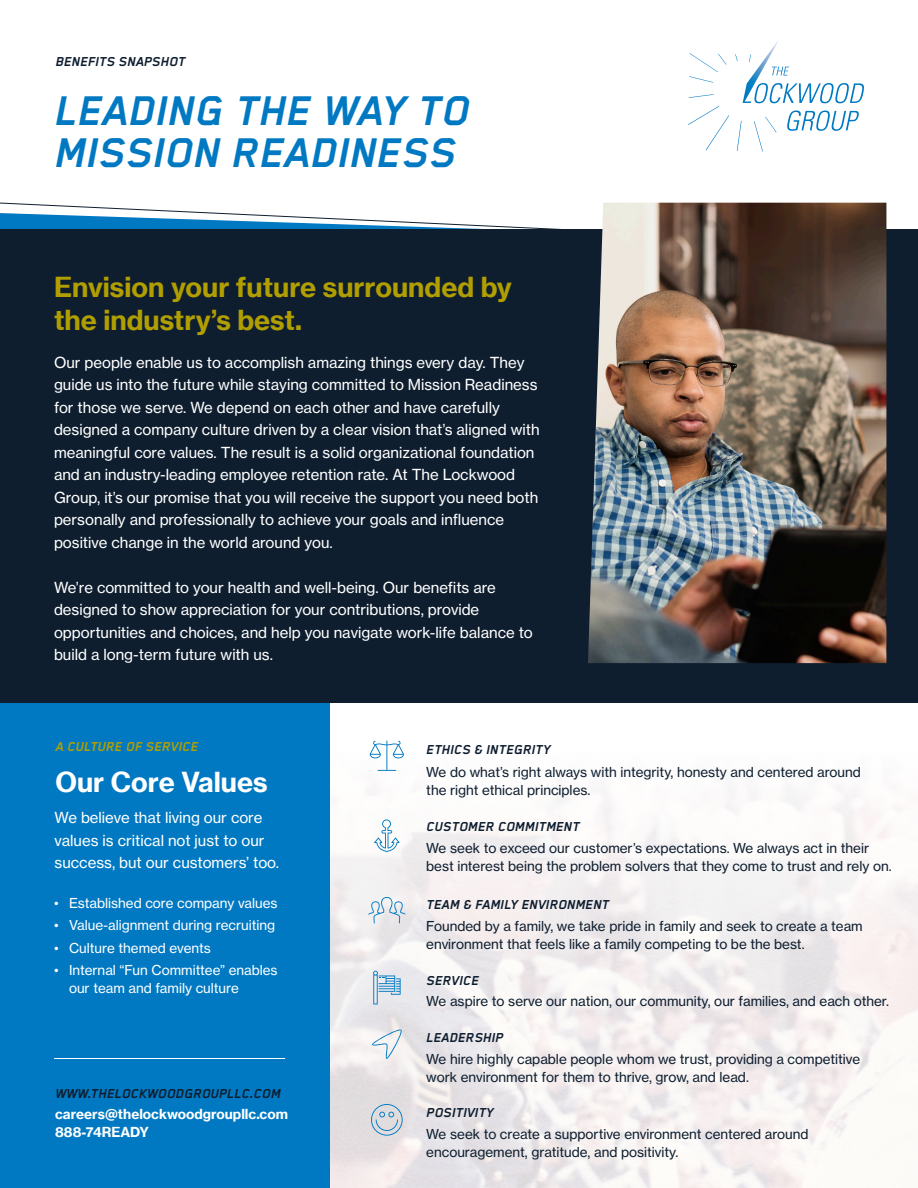
<style>
.page{position:relative;width:918px;height:1188px;background:#fff}
.page>*{position:absolute;margin:0;border:0;box-sizing:border-box;transform-origin:0 0}
.t1{font:italic 700 48px "Blender Pro";color:#0079c2}
.t2{font:27px/32.4px "N Haas Grotesk TX Pro 75 Bd";color:#b19e00}
.t3{font:27px "N Haas Grotesk TX Pro 75 Bd";color:#fff}
.t4{font:15px/22.5px "N Haas Grotesk TX Pro 55 Rg";color:#fff}
.t5{font:italic 700 15px "Blender Pro";color:#0e1e2f}
.t6{font:italic 700 15px "Blender Pro";color:#b19e00}
.t7{font:13.5px/18px "N Haas Grotesk TX Pro 55 Rg";color:#0e1e2f}
.t8{font:13.5px/18px "N Haas Grotesk TX Pro 55 Rg";color:#fff}
.t9{font:13.5px "N Haas Grotesk TX Pro 75 Bd";color:#fff}
</style>
<div class="page">
<div style="left:0;top:703px;width:330px;height:485px;background:#0079c2"></div>
<svg style="left:0;top:202px;width:617px;height:11px"></svg>
<svg style="left:0;top:213px;width:887px;height:16px"></svg>
<div style="left:0;top:229px;width:918px;height:474px;background:#0e1e2f"></div>
<img style="left:588px;top:203px;width:298px;height:460px">
<img style="left:769px;top:40px;width:10px;height:13px">
<svg style="left:688px;top:53px;width:176px;height:98px"></svg>
<svg style="left:370px;top:741px;width:34px;height:30px"></svg>
<svg style="left:374px;top:819px;width:26px;height:33px"></svg>
<svg style="left:368px;top:897px;width:37px;height:26px"></svg>
<svg style="left:373px;top:971px;width:28px;height:33px"></svg>
<svg style="left:372px;top:1027px;width:30px;height:32px"></svg>
<svg style="left:371px;top:1104px;width:32px;height:32px"></svg>
<hr style="left:54px;top:1058px;width:231px;height:1px;background:#fff">
<p class="t5" style="left:56px;top:53px;width:132px">BENEFITS SNAPSHOT</p>
<p class="t1" style="left:54px;top:84px;width:417px">LEADING THE WAY TO</p>
<p class="t1" style="left:54px;top:126px;width:403px">MISSION READINESS</p>
<p class="t2" style="left:54px;top:271px;width:459px">Envision your future surrounded by the industry’s best.</p>
<p class="t4" style="left:54px;top:351px;width:487px">Our people enable us to accomplish amazing things every day. They guide us into the future while staying committed to Mission Readiness for those we serve. We depend on each other and have carefully designed a company culture driven by a clear vision that’s aligned with meaningful core values. The result is a solid organizational foundation and an industry-leading employee retention rate. At The Lockwood Group, it’s our promise that you will receive the support you need both personally and professionally to achieve your goals and influence positive change in the world around you.</p>
<p class="t4" style="left:54px;top:576px;width:480px">We’re committed to your health and well-being. Our benefits are designed to show appreciation for your contributions, provide opportunities and choices, and help you navigate work-life balance to build a long-term future with us.</p>
<p class="t6" style="left:56px;top:739px;width:144px">A CULTURE OF SERVICE</p>
<p class="t5" style="left:426px;top:742px;width:126px">ETHICS &amp; INTEGRITY</p>
<p class="t3" style="left:56px;top:765px;width:214px">Our Core Values</p>
<p class="t4" style="left:55px;top:806px;width:226px">We believe that living our core values is critical not just to our success, but our customers’ too.</p>
<p class="t7" style="left:426px;top:763px;width:436px">We do what’s right always with integrity, honesty and centered around the right ethical principles.</p>
<p class="t5" style="left:426px;top:819px;width:155px">CUSTOMER COMMITMENT</p>
<p class="t7" style="left:426px;top:839px;width:467px">We seek to exceed our customer’s expectations. We always act in their best interest being the problem solvers that they come to trust and rely on.</p>
<p class="t8" style="left:54px;top:894px;width:225px">• Established core company values</p>
<p class="t8" style="left:54px;top:916px;width:223px">• Value-alignment during recruiting</p>
<p class="t8" style="left:54px;top:939px;width:158px">• Culture themed events</p>
<p class="t8" style="left:69px;top:961px;width:210px;text-indent:-15px">• Internal “Fun Committee” enables our team and family culture</p>
<p class="t5" style="left:426px;top:896px;width:184px">TEAM &amp; FAMILY ENVIRONMENT</p>
<p class="t7" style="left:426px;top:917px;width:438px">Founded by a family, we take pride in family and seek to create a team environment that feels like a family competing to be the best.</p>
<p class="t5" style="left:426px;top:972px;width:54px">SERVICE</p>
<p class="t7" style="left:426px;top:993px;width:464px">We aspire to serve our nation, our community, our families, and each other.</p>
<p class="t5" style="left:426px;top:1029px;width:78px">LEADERSHIP</p>
<p class="t7" style="left:426px;top:1050px;width:435px">We hire highly capable people whom we trust, providing a competitive work environment for them to thrive, grow, and lead.</p>
<p class="t5" style="left:55px;top:1086px;width:227px">WWW.THELOCKWOODGROUPLLC.COM</p>
<p class="t9" style="left:55px;top:1105px;width:234px">careers@thelockwoodgroupllc.com</p>
<p class="t9" style="left:55px;top:1123px;width:95px">888-74READY</p>
<p class="t5" style="left:426px;top:1105px;width:69px">POSITIVITY</p>
<p class="t7" style="left:426px;top:1125px;width:384px">We seek to create a supportive environment centered around encouragement, gratitude, and positivity.</p>
</div>
